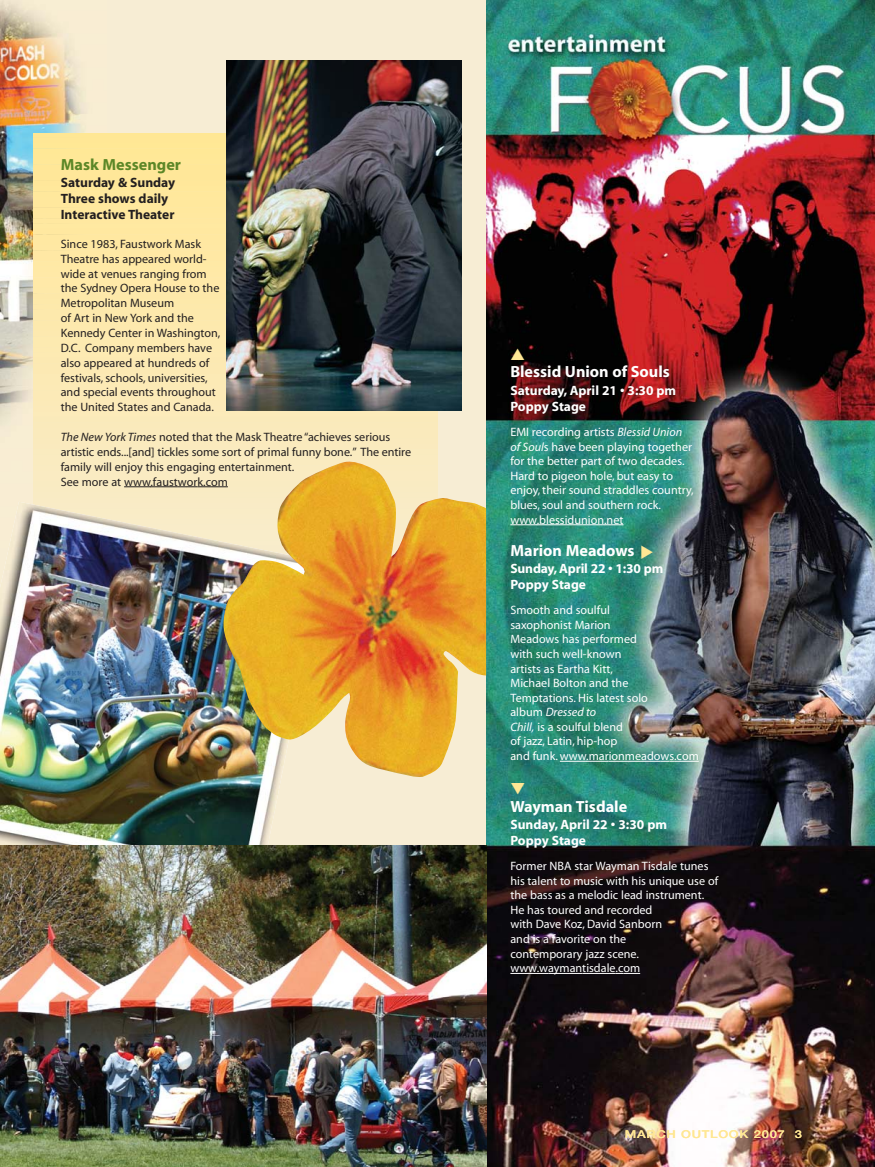
<style>
.page{position:relative;width:875px;height:1167px;background:#fff}
.page>*{position:absolute;margin:0;border:0;box-sizing:border-box;transform-origin:0 0}
.t1{font:700 16.2px "Myriad";color:#fff}
.t2{font:700 16.2px "Myriad";color:#5c8727}
.t3{font:700 13.5px/16.2px "Myriad";color:#fff}
.t4{font:700 13.5px/16.2px "Myriad";color:#231f20}
.t5{font:12.15px/14.5px "Myriad";color:#fff}
.t6{font:12.15px/14.9px "Myriad";color:#231f20}
.t7{font:500 10.8px "Helvetica Neue";letter-spacing:.055em;color:#ffe794;scale:1.2 1}
.s1{font-style:italic}
</style>
<div class="page">
<div style="left:0;top:0;width:666px;height:1166px;background:#f7edd4"></div>
<img style="left:0;top:0;width:106px;height:498px">
<img style="left:486px;top:0;width:389px;height:1166px">
<svg style="left:510px;top:524px;width:27px;height:1px"></svg>
<hr style="left:537px;top:524px;width:86px;height:1px;background:#fff">
<svg style="left:560px;top:761px;width:49px;height:1px"></svg>
<hr style="left:609px;top:761px;width:51px;height:1px;background:#fff">
<svg style="left:660px;top:761px;width:39px;height:1px"></svg>
<svg style="left:510px;top:973px;width:72px;height:1px"></svg>
<hr style="left:582px;top:973px;width:33px;height:1px;background:#fff">
<svg style="left:615px;top:973px;width:25px;height:1px"></svg>
<hr style="left:33px;top:134px;width:404px;height:4px;background:#ffe794">
<div style="left:33px;top:138px;width:404px;height:5px;background:#ffe795"></div>
<div style="left:33px;top:143px;width:404px;height:5px;background:#ffe895"></div>
<div style="left:33px;top:148px;width:404px;height:6px;background:#ffe896"></div>
<div style="left:33px;top:154px;width:404px;height:5px;background:#ffe897"></div>
<div style="left:33px;top:159px;width:404px;height:5px;background:#ffe898"></div>
<div style="left:33px;top:165px;width:404px;height:5px;background:#ffe798"></div>
<div style="left:33px;top:170px;width:404px;height:5px;background:#ffe799"></div>
<div style="left:33px;top:175px;width:404px;height:6px;background:#ffe799"></div>
<div style="left:33px;top:181px;width:404px;height:5px;background:#ffe79a"></div>
<div style="left:33px;top:186px;width:404px;height:5px;background:#ffe89b"></div>
<div style="left:33px;top:191px;width:404px;height:6px;background:#ffe89c"></div>
<div style="left:33px;top:197px;width:404px;height:5px;background:#ffe89d"></div>
<div style="left:33px;top:202px;width:404px;height:5px;background:#ffe89d"></div>
<div style="left:33px;top:208px;width:404px;height:5px;background:#ffe89e"></div>
<div style="left:33px;top:213px;width:404px;height:5px;background:#ffe89f"></div>
<div style="left:33px;top:218px;width:404px;height:6px;background:#ffe8a0"></div>
<div style="left:33px;top:224px;width:404px;height:5px;background:#ffe9a1"></div>
<div style="left:33px;top:229px;width:404px;height:5px;background:#ffe8a0"></div>
<div style="left:33px;top:234px;width:404px;height:6px;background:#ffe8a1"></div>
<div style="left:33px;top:240px;width:404px;height:5px;background:#ffe8a2"></div>
<div style="left:33px;top:245px;width:404px;height:5px;background:#ffe8a3"></div>
<div style="left:33px;top:250px;width:404px;height:6px;background:#ffe8a4"></div>
<div style="left:33px;top:256px;width:404px;height:5px;background:#ffe8a4"></div>
<div style="left:33px;top:261px;width:404px;height:6px;background:#ffe9a5"></div>
<div style="left:33px;top:267px;width:404px;height:5px;background:#ffe9a6"></div>
<div style="left:33px;top:272px;width:404px;height:5px;background:#ffe9a7"></div>
<div style="left:33px;top:277px;width:404px;height:6px;background:#ffe9a8"></div>
<div style="left:33px;top:283px;width:404px;height:5px;background:#ffe9a8"></div>
<div style="left:33px;top:288px;width:404px;height:5px;background:#fee9a9"></div>
<div style="left:33px;top:293px;width:404px;height:6px;background:#fde8a9"></div>
<div style="left:33px;top:299px;width:404px;height:5px;background:#fde9aa"></div>
<div style="left:33px;top:304px;width:404px;height:5px;background:#fde9ab"></div>
<div style="left:33px;top:310px;width:404px;height:5px;background:#fde9ac"></div>
<div style="left:33px;top:315px;width:404px;height:5px;background:#fde9ac"></div>
<div style="left:33px;top:320px;width:404px;height:6px;background:#fde9ad"></div>
<div style="left:33px;top:326px;width:404px;height:5px;background:#fde9ae"></div>
<div style="left:33px;top:331px;width:404px;height:5px;background:#fde9af"></div>
<div style="left:33px;top:336px;width:404px;height:6px;background:#fdeab0"></div>
<div style="left:33px;top:342px;width:404px;height:5px;background:#fdeab0"></div>
<div style="left:33px;top:347px;width:404px;height:5px;background:#fdeab1"></div>
<div style="left:33px;top:353px;width:404px;height:5px;background:#fdeab2"></div>
<div style="left:33px;top:358px;width:404px;height:5px;background:#fce9b2"></div>
<div style="left:33px;top:363px;width:404px;height:6px;background:#fce9b3"></div>
<div style="left:33px;top:369px;width:404px;height:5px;background:#fce9b3"></div>
<div style="left:33px;top:374px;width:404px;height:5px;background:#fceab5"></div>
<div style="left:33px;top:379px;width:404px;height:6px;background:#fceab5"></div>
<div style="left:33px;top:385px;width:404px;height:5px;background:#fceab6"></div>
<div style="left:33px;top:390px;width:404px;height:5px;background:#fceab7"></div>
<div style="left:33px;top:395px;width:404px;height:6px;background:#fceab7"></div>
<div style="left:33px;top:401px;width:404px;height:5px;background:#fceab8"></div>
<svg style="left:33px;top:406px;width:404px;height:6px;background:#dfd2a8"></svg>
<div style="left:33px;top:412px;width:404px;height:5px;background:#fcebba"></div>
<div style="left:33px;top:417px;width:404px;height:5px;background:#faeaba"></div>
<div style="left:33px;top:422px;width:404px;height:6px;background:#faeabb"></div>
<div style="left:33px;top:428px;width:404px;height:5px;background:#faeabc"></div>
<div style="left:33px;top:433px;width:404px;height:5px;background:#faeabc"></div>
<div style="left:33px;top:438px;width:404px;height:6px;background:#faeabd"></div>
<div style="left:33px;top:444px;width:404px;height:5px;background:#faeabe"></div>
<div style="left:33px;top:449px;width:404px;height:6px;background:#faebbf"></div>
<div style="left:33px;top:455px;width:404px;height:5px;background:#faebc0"></div>
<div style="left:33px;top:460px;width:404px;height:5px;background:#faebc0"></div>
<div style="left:33px;top:465px;width:404px;height:6px;background:#faebc1"></div>
<div style="left:33px;top:471px;width:404px;height:5px;background:#faebc2"></div>
<div style="left:33px;top:476px;width:404px;height:5px;background:#faebc2"></div>
<div style="left:33px;top:481px;width:404px;height:6px;background:#f9ebc2"></div>
<div style="left:33px;top:487px;width:404px;height:5px;background:#f9ebc3"></div>
<div style="left:33px;top:492px;width:404px;height:5px;background:#f9ebc4"></div>
<div style="left:33px;top:498px;width:404px;height:5px;background:#f9ebc5"></div>
<img style="left:0;top:503px;width:278px;height:342px">
<img style="left:223px;top:461px;width:263px;height:316px">
<svg style="left:124px;top:486px;width:104px;height:1px"></svg>
<img style="left:227px;top:61px;width:235px;height:349px">
<img style="left:0;top:845px;width:486px;height:321px">
<svg style="left:511px;top:348px;width:13px;height:11px"></svg>
<svg style="left:641px;top:545px;width:12px;height:13px"></svg>
<svg style="left:511px;top:783px;width:14px;height:11px"></svg>
<h1 class="t2" style="left:61px;top:158px;width:122px">Mask Messenger</h1>
<p class="t4" style="left:61px;top:175px;width:116px">Saturday &amp; Sunday<br>Three shows daily<br>Interactive Theater</p>
<p class="t6" style="left:61px;top:237px;width:161px">Since 1983, Faustwork Mask<br>Theatre has appeared world&shy;wide at venues ranging from the Sydney Opera House to the<br>Metropolitan Museum<br>of Art in New York and the<br>Kennedy Center in Washington,<br>D.C. Company members have also appeared at hundreds of festivals, schools, universities, and special events throughout the United States and Canada.</p>
<p class="t6" style="left:61px;top:430px;width:352px"><span class="s1">The New York Times</span> noted that the Mask Theatre “achieves serious artistic ends...[and] tickles some sort of primal funny bone.” The entire family will enjoy this engaging entertainment.<br>See more at www.faustwork.com</p>
<h1 class="t1" style="left:510px;top:366px;width:161px">Blessid Union of Souls</h1>
<p class="t3" style="left:510px;top:383px;width:167px">Saturday, April 21 • 3:30 pm<br>Poppy Stage</p>
<p class="t5" style="left:510px;top:425px;width:185px">EMI recording artists <span class="s1">Blessid Union of Soul</span>s have been playing together for the better part of two decades.<br>Hard to pigeon hole, but easy to enjoy, their sound straddles country, blues, soul and southern rock. www.blessidunion.net</p>
<h1 class="t1" style="left:510px;top:544px;width:126px">Marion Meadows</h1>
<p class="t3" style="left:510px;top:561px;width:154px">Sunday, April 22 • 1:30 pm<br>Poppy Stage</p>
<p class="t5" style="left:510px;top:603px;width:190px">Smooth and soulful<br>saxophonist Marion<br>Meadows has performed<br>with such well-known<br>artists as Eartha Kitt,<br>Michael Bolton and the<br>Temptations. His latest solo<br>album <span class="s1">Dressed to<br>Chill,</span> is a soulful blend<br>of jazz, Latin, hip-hop<br>and funk. www.marionmeadows.com</p>
<h1 class="t1" style="left:510px;top:800px;width:118px">Wayman Tisdale</h1>
<p class="t3" style="left:510px;top:817px;width:158px">Sunday, April 22 • 3:30 pm<br>Poppy Stage</p>
<p class="t5" style="left:510px;top:859px;width:209px">Former NBA star Wayman Tisdale tunes his talent to music with his unique use of the bass as a melodic lead instrument.<br>He has toured and recorded<br>with Dave Koz, David Sanborn<br>and is a favorite on the<br>contemporary jazz scene. www.waymantisdale.com</p>
<p class="t7" style="left:625px;top:1130px;width:149px">MARCH OUTLOOK 2007 3</p>
</div>
